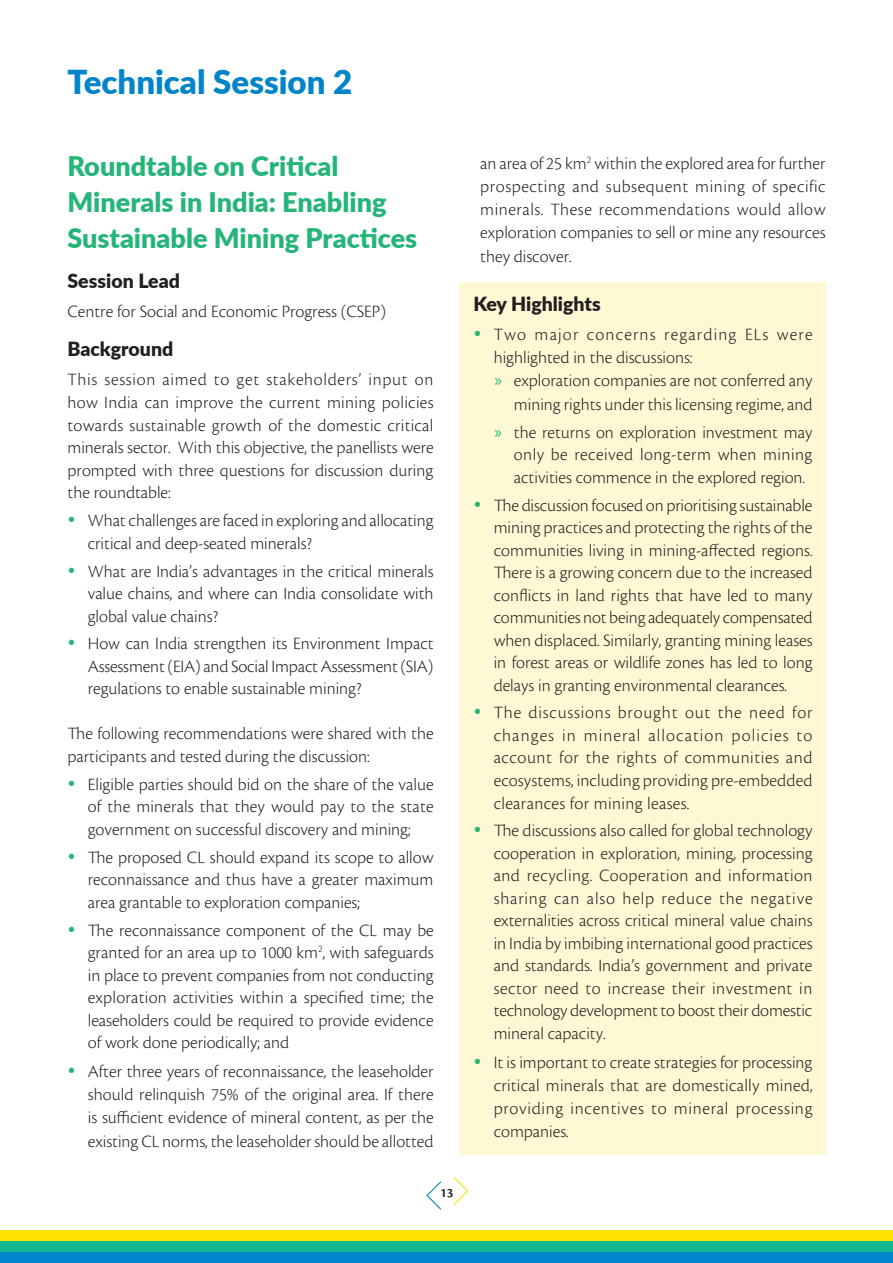
<style>
.page{position:relative;width:893px;height:1263px;background:#fff}
.page>*{position:absolute;margin:0;border:0;box-sizing:border-box;transform-origin:0 0}
.t1{font:900 33px "Lato";color:#0084ca}
.t2{font:900 27px/36px "Lato";color:#25b579}
.t3{font:900 19.5px "Lato";color:#231f20}
.t4{font:300 18px/22.5px "Cronos Pro";color:#231f20;text-align:justify}
.t5{font:300 18px "Cronos Pro";letter-spacing:.065em;color:#231f20}
.t6{font:600 13.5px "Cronos Pro";color:#231f20}
.s1{font-family:"Myriad Pro";font-weight:400;color:#25b579}
</style>
<div class="page">
<div style="left:0;top:1252px;width:893px;height:11px;background:#0084ca"></div>
<div style="left:0;top:1241px;width:893px;height:11px;background:#13b68f"></div>
<div style="left:0;top:1231px;width:893px;height:10px;background:#ffe101"></div>
<svg style="left:426px;top:1181px;width:16px;height:29px"></svg>
<svg style="left:453px;top:1177px;width:16px;height:29px"></svg>
<div style="left:460px;top:282px;width:366px;height:873px;background:#fef8d4"></div>
<h1 class="t1" style="left:68px;top:58px;width:286px">Technical Session 2</h1>
<h2 class="t2" style="left:68px;top:147px;width:351px">Roundtable on Critical<br>Minerals in India: Enabling<br>Sustainable Mining Practices</h2>
<p class="t3" style="left:68px;top:266px;width:114px">Session Lead</p>
<p class="t4" style="left:68px;top:300px;width:320px">Centre for Social and Economic Progress (CSEP)</p>
<p class="t3" style="left:68px;top:334px;width:107px">Background</p>
<p class="t4" style="left:68px;top:368px;width:368px">This session aimed to get stakeholders’ input on how India can improve the current mining policies towards sustainable growth of the domestic critical minerals sector. With this objective, the panellists were prompted with three questions for discussion during the roundtable:</p>
<p class="t4" style="left:88px;top:509px;width:347px">What challenges are faced in exploring and allocating critical and deep-seated minerals?</p>
<p class="t4" style="left:88px;top:560px;width:347px">What are India’s advantages in the critical minerals value chains, and where can India consolidate with global value chains?</p>
<p class="t4" style="left:88px;top:632px;width:347px">How can India strengthen its Environment Impact Assessment (EIA) and Social Impact Assessment (SIA) regulations to enable sustainable mining?</p>
<p class="t4" style="left:68px;top:722px;width:368px">The following recommendations were shared with the participants and tested during the discussion:</p>
<p class="t4" style="left:88px;top:773px;width:347px">Eligible parties should bid on the share of the value of the minerals that they would pay to the state government on successful discovery and mining;</p>
<p class="t4" style="left:88px;top:846px;width:347px">The proposed CL should expand its scope to allow reconnaissance and thus have a greater maximum area grantable to exploration companies;</p>
<p class="t4" style="left:88px;top:919px;width:347px">The reconnaissance component of the CL may be granted for an area up to 1000 km<sup>2</sup>, with safeguards in place to prevent companies from not conducting exploration activities within a specified time; the leaseholders could be required to provide evidence of work done periodically; and</p>
<p class="t4" style="left:88px;top:1059px;width:348px;line-height:23.2px">After three years of reconnaissance, the leaseholder should relinquish 75% of the original area. If there is sufficient evidence of mineral content, as per the existing CL norms, the leaseholder should be allotted</p>
<p class="t6" style="left:440px;top:1185px;width:15px">13</p>
<p class="t4" style="left:480px;top:151px;width:347px;line-height:23.2px">an area of 25 km<sup>2</sup> within the explored area for further prospecting and subsequent mining of specific minerals. These recommendations would allow exploration companies to sell or mine any resources they discover.</p>
<p class="t3" style="left:473px;top:290px;width:129px">Key Highlights</p>
<p class="t5" style="left:494px;top:324px;width:321px">Two major concerns regarding ELs were</p>
<p class="t4" style="left:494px;top:346px;width:200px">highlighted in the discussions:</p>
<p class="t4" style="left:494px;top:370px;width:320px"><span class="s1">»</span> exploration companies are not conferred any</p>
<p class="t4" style="left:514px;top:393px;width:300px">mining rights under this licensing regime, and</p>
<p class="t4" style="left:514px;top:421px;width:300px;text-indent:-19px"><span class="s1">»</span> the returns on exploration investment may only be received long-term when mining activities commence in the explored region.</p>
<p class="t4" style="left:494px;top:494px;width:321px">The discussion focused on prioritising sustainable mining practices and protecting the rights of the communities living in mining-affected regions.<br>There is a growing concern due to the increased conflicts in land rights that have led to many communities not being adequately compensated when displaced. Similarly, granting mining leases in forest areas or wildlife zones has led to long delays in granting environmental clearances.</p>
<p class="t4" style="left:494px;top:701px;width:320px">The discussions brought out the need for changes in mineral allocation policies to account for the rights of communities and ecosystems, including providing pre-embedded clearances for mining leases.</p>
<p class="t4" style="left:494px;top:819px;width:320px">The discussions also called for global technology cooperation in exploration, mining, processing and recycling. Cooperation and information sharing can also help reduce the negative externalities across critical mineral value chains in India by imbibing international good practices and standards. India’s government and private sector need to increase their investment in technology development to boost their domestic mineral capacity.</p>
<p class="t4" style="left:494px;top:1050px;width:321px;line-height:23.2px">It is important to create strategies for processing critical minerals that are domestically mined, providing incentives to mineral processing companies.</p>
</div>
